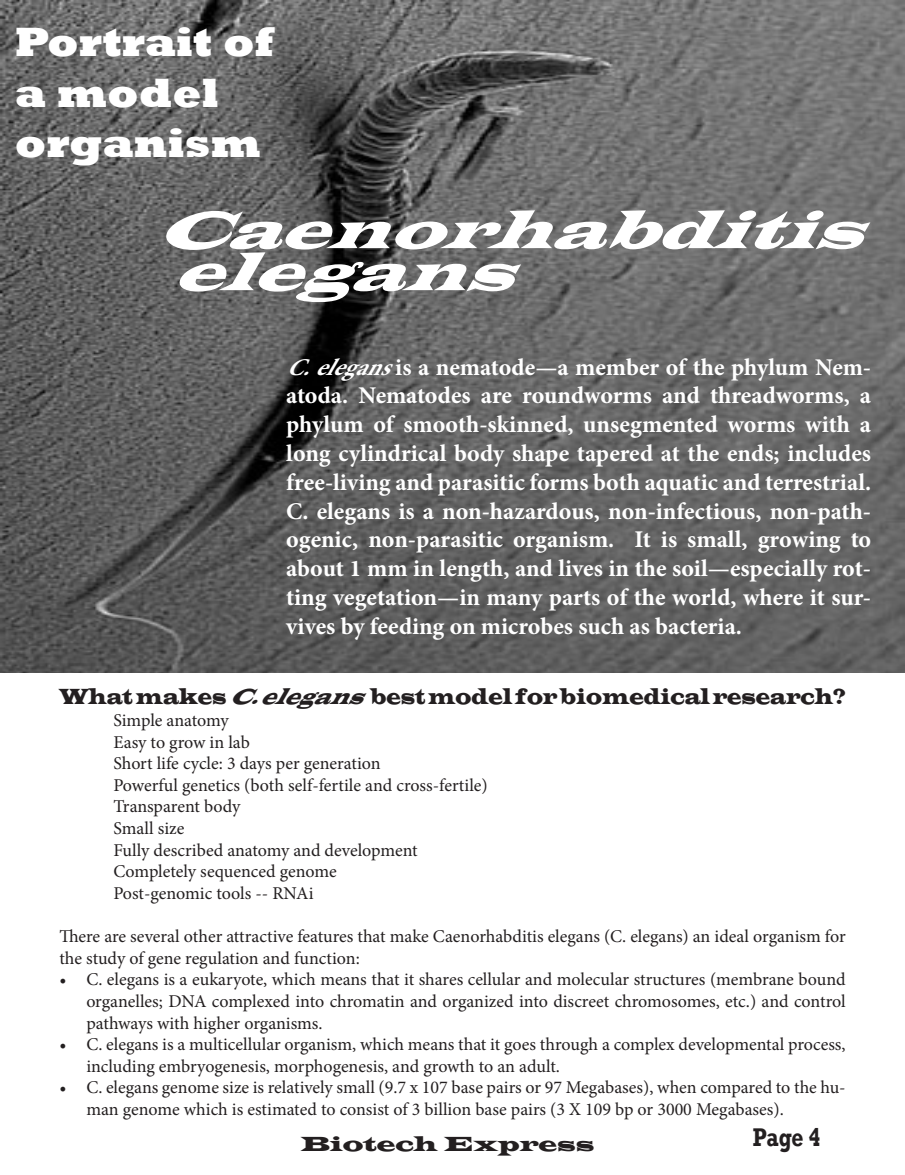
<style>
.page{position:relative;width:905px;height:1175px;background:#fff}
.page>*{position:absolute;margin:0;border:0;box-sizing:border-box;transform-origin:0 0}
.t1{font:italic 54px "Latin Wide";color:#fff}
.t2{font:800 42px/50.4px "Rockwell";color:#fff}
.t3{font:700 26.25px "Rockwell";color:#231f20;scale:.8 1}
.t4{font:700 24px/28.8px "Minion Pro";color:#fff;text-align:justify}
.t5{font:24px "Latin Wide";color:#fff}
.t6{font:22.5px "Latin Wide";color:#231f20;scale:.72 1}
.t7{font:21px "Latin Wide";color:#231f20}
.t8{font:18px/21.6px "Minion Pro";letter-spacing:-.005em;color:#231f20}
.s1{font-style:italic}
</style>
<div class="page">
<img style="left:0;top:0;width:904px;height:672px">
<p class="t5" style="left:82px;top:15px;width:165px">General</p>
<p class="t2" style="left:15px;top:18px;width:260px">Portrait of a model organism</p>
<p class="t1" style="left:156px;top:196px;width:744px">Caenorhabditis</p>
<p class="t1" style="left:172px;top:238px;width:379px">elegans</p>
<p class="t4" style="left:286px;top:352px;width:586px"><span class="s1">C.elegans</span>is a nematode—a member of the phylum Nem&shy;atoda. Nematodes are roundworms and threadworms, a phylum of smooth-skinned, unsegmented worms with a long cylindrical body shape tapered at the ends; includes free-living and parasitic forms both aquatic and terrestrial.</p>
<p class="t4" style="left:286px;top:496px;width:586px">C. elegans is a non-hazardous, non-infectious, non-path&shy;ogenic, non-parasitic organism. It is small, growing to about 1 mm in length, and lives in the soil—especially rot&shy;ting vegetation—in many parts of the world, where it sur&shy;vives by feeding on microbes such as bacteria.</p>
<p class="t6" style="left:59px;top:682px;width:1093px">What makes <span class="s1">C.elegans</span>best model for biomedical research?</p>
<p class="t8" style="left:113px;top:709px;width:117px">Simple anatomy</p>
<p class="t8" style="left:113px;top:731px;width:138px">Easy to grow in lab</p>
<p class="t8" style="left:113px;top:752px;width:269px">Short life cycle: 3 days per generation</p>
<p class="t8" style="left:113px;top:774px;width:376px">Powerful genetics (both self-fertile and cross-fertile)</p>
<p class="t8" style="left:113px;top:796px;width:128px">Transparent body</p>
<p class="t8" style="left:113px;top:817px;width:73px">Small size</p>
<p class="t8" style="left:113px;top:839px;width:306px">Fully described anatomy and development</p>
<p class="t8" style="left:113px;top:860px;width:225px">Completely sequenced genome</p>
<p class="t8" style="left:113px;top:882px;width:202px">Post-genomic tools -- RNAi</p>
<p class="t8" style="left:59px;top:925px;width:787px">There are several other attractive features that make Caenorhabditis elegans (C. elegans) an ideal organism for the study of gene regulation and function:</p>
<p class="t8" style="left:86px;top:968px;width:760px;text-align:justify;text-indent:-27px">• C. elegans is a eukaryote, which means that it shares cellular and molecular structures (membrane bound organelles; DNA complexed into chromatin and organized into discreet chromosomes, etc.) and control pathways with higher organisms.</p>
<p class="t8" style="left:86px;top:1033px;width:760px;text-indent:-27px">• C. elegans is a multicellular organism, which means that it goes through a complex developmental process, including embryogenesis, morphogenesis, and growth to an adult.</p>
<p class="t8" style="left:86px;top:1076px;width:760px;text-indent:-27px">• C. elegans genome size is relatively small (9.7 x 107 base pairs or 97 Megabases), when compared to the hu&shy;man genome which is estimated to consist of 3 billion base pairs (3 X 109 bp or 3000 Megabases).</p>
<p class="t3" style="left:752px;top:1121px;width:86px">Page 4</p>
<p class="t7" style="left:300px;top:1130px;width:295px">Biotech Express</p>
</div>
